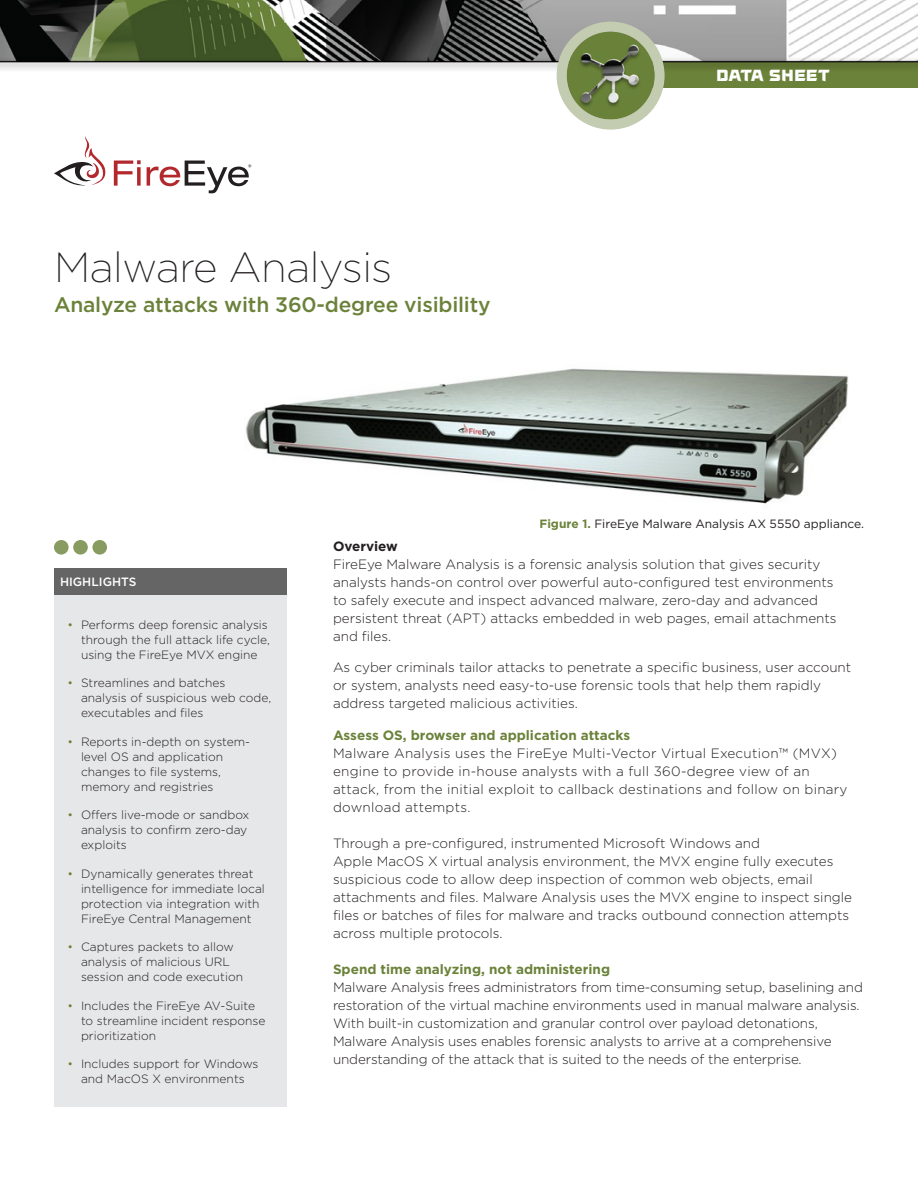
<style>
.page{position:relative;width:918px;height:1188px;background:#fff}
.page>*{position:absolute;margin:0;border:0;box-sizing:border-box;transform-origin:0 0}
.t1{font:200 42px "Gotham";letter-spacing:-.01em;color:#231f20}
.t2{font:500 21px "Gotham";letter-spacing:-.01em;color:#6b823a}
.t3{font:19.5px "Fire Eye Display U";letter-spacing:-.005em;color:#fff}
.Body_Text_9_12{font:300 13.5px/18px "Gotham";color:#231f20}
.Subhead_Level_2_gree{font:300 13.5px/18px "Gotham";letter-spacing:.02em;color:#231f20}
.Subhead_Level_1{font:700 13.5px "Gotham";color:#231f20}
.t4{font:300 12px/15px "Gotham";color:#231f20}
.t5{font:12px "Gotham";color:#231f20}
.t6{font:500 12px "Gotham";color:#fff}
.s1{font-weight:700;color:#6b823a}
.s2{color:#6b823a}
</style>
<div class="page">
<div style="left:627px;top:62px;width:291px;height:26px;background:#6b823a"></div>
<div style="left:54px;top:568px;width:232px;height:27px;background:#656565"></div>
<div style="left:54px;top:595px;width:232px;height:512px;background:#e6e7e9"></div>
<img style="left:0;top:0;width:918px;height:57px">
<div style="left:0;top:57px;width:918px;height:16px;background:#231f20;opacity:.75"></div>
<hr style="left:0;top:61px;width:918px;height:1px;background:#231f20">
<svg style="left:54px;top:540px;width:15px;height:15px"></svg>
<svg style="left:73px;top:540px;width:15px;height:15px"></svg>
<svg style="left:92px;top:540px;width:15px;height:15px"></svg>
<svg style="left:114px;top:160px;width:27px;height:26px"></svg>
<svg style="left:54px;top:136px;width:52px;height:50px"></svg>
<svg style="left:147px;top:161px;width:104px;height:32px"></svg>
<svg style="left:557px;top:22px;width:108px;height:108px"></svg>
<div style="left:567px;top:32px;width:87px;height:87px;background:#6a8139;border-radius:50%"></div>
<img style="left:576px;top:43px;width:69px;height:66px">
<img style="left:245px;top:368px;width:604px;height:136px">
<p class="t1" style="left:54px;top:241px;width:340px">Malware Analysis</p>
<p class="t2" style="left:54px;top:291px;width:438px">Analyze attacks with 360-degree visibility</p>
<p class="t3" style="left:716px;top:63px;width:115px">data sheet</p>
<p class="t5" style="left:540px;top:517px;width:326px"><span class="s1">Figure 1.</span> FireEye Malware Analysis AX 5550 appliance.</p>
<p class="t6" style="left:60px;top:574px;width:78px">HIGHLIGHTS</p>
<p class="t4" style="left:81px;top:617px;width:190px;text-indent:-14px"><span class="s2">•</span> Performs deep forensic analysis through the full attack life cycle, using the FireEye MVX engine</p>
<p class="t4" style="left:81px;top:675px;width:192px;text-indent:-14px"><span class="s2">•</span> Streamlines and batches analysis of suspicious web code, executables and files</p>
<p class="t4" style="left:81px;top:734px;width:171px;text-indent:-14px"><span class="s2">•</span> Reports in-depth on system&shy;level OS and application changes to file systems, memory and registries</p>
<p class="t4" style="left:81px;top:807px;width:170px;text-indent:-14px"><span class="s2">•</span> Offers live-mode or sandbox analysis to confirm zero-day exploits</p>
<p class="t4" style="left:81px;top:866px;width:185px;text-indent:-14px"><span class="s2">•</span> Dynamically generates threat intelligence for immediate local protection via integration with<br>FireEye Central Management</p>
<p class="t4" style="left:81px;top:939px;width:164px;text-indent:-14px"><span class="s2">•</span> Captures packets to allow analysis of malicious URL session and code execution</p>
<p class="t4" style="left:81px;top:998px;width:186px;text-indent:-14px"><span class="s2">•</span> Includes the FireEye AV-Suite to streamline incident response prioritization</p>
<p class="t4" style="left:68px;top:1056px;width:192px;text-align:center"><span class="s2">•</span> Includes support for Windows and MacOS X environments</p>
<p class="Subhead_Level_1" style="left:333px;top:537px;width:66px">Overview</p>
<p class="Body_Text_9_12" style="left:333px;top:555px;width:505px">FireEye Malware Analysis is a forensic analysis solution that gives security analysts hands-on control over powerful auto-configured test environments to safely execute and inspect advanced malware, zero-day and advanced persistent threat (APT) attacks embedded in web pages, email attachments and files.</p>
<p class="Body_Text_9_12" style="left:333px;top:658px;width:520px">As cyber criminals tailor attacks to penetrate a specific business, user account or system, analysts need easy-to-use forensic tools that help them rapidly address targeted malicious activities.</p>
<p class="Subhead_Level_2_gree" style="left:333px;top:726px;width:516px"><span class="s1">Assess OS, browser and application attacks<br></span>Malware Analysis uses the FireEye Multi-Vector Virtual Execution™ (MVX) engine to provide in-house analysts with a full 360-degree view of an attack, from the initial exploit to callback destinations and follow on binary download attempts.</p>
<p class="Body_Text_9_12" style="left:333px;top:834px;width:521px">Through a pre-configured, instrumented Microsoft Windows and<br>Apple MacOS X virtual analysis environment, the MVX engine fully executes suspicious code to allow deep inspection of common web objects, email attachments and files. Malware Analysis uses the MVX engine to inspect single files or batches of files for malware and tracks outbound connection attempts across multiple protocols.</p>
<p class="Body_Text_9_12" style="left:333px;top:960px;width:531px"><span class="s1">Spend time analyzing, not administering<br></span>Malware Analysis frees administrators from time-consuming setup, baselining and restoration of the virtual machine environments used in manual malware analysis.<br>With built-in customization and granular control over payload detonations, Malware Analysis uses enables forensic analysts to arrive at a comprehensive understanding of the attack that is suited to the needs of the enterprise.</p>
</div>
